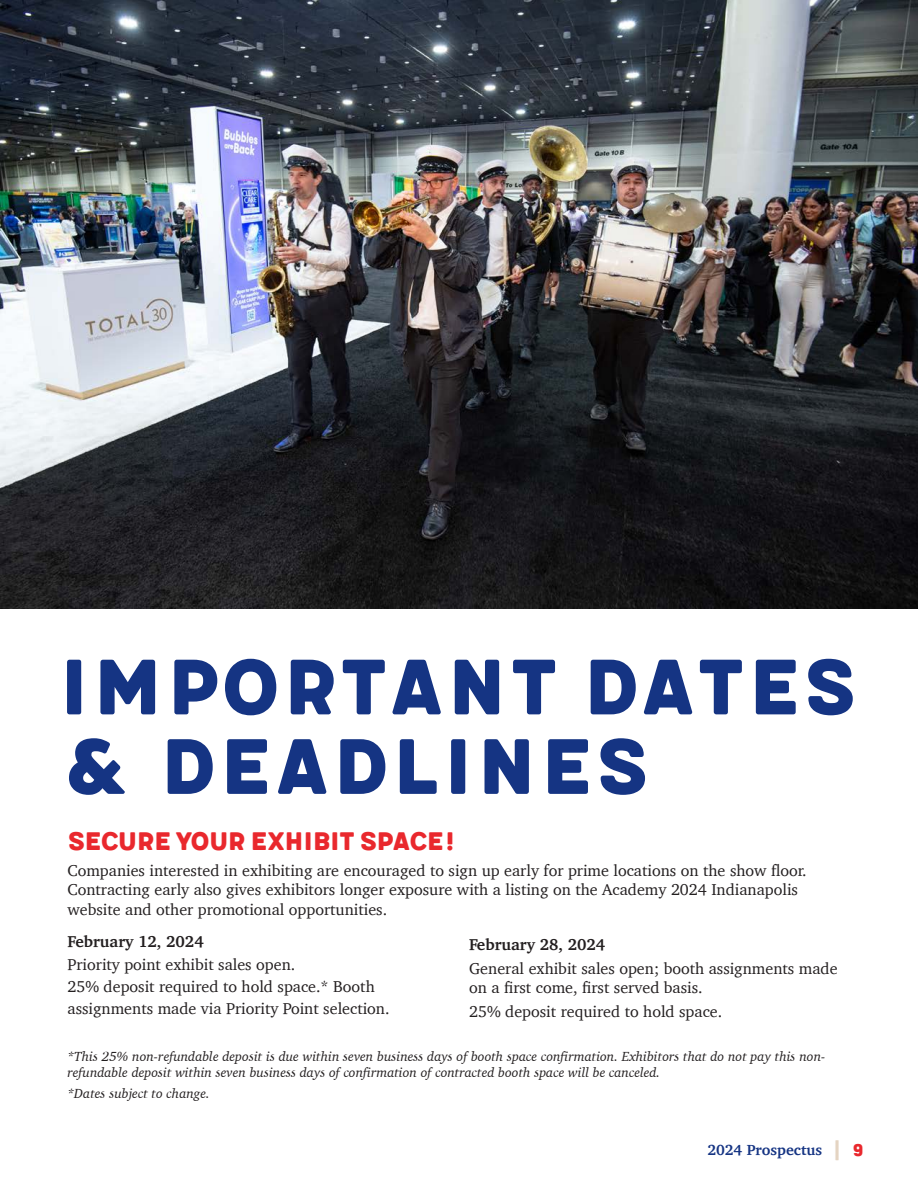
<style>
.page{position:relative;width:918px;height:1188px;background:#fff}
.page>*{position:absolute;margin:0;border:0;box-sizing:border-box;transform-origin:0 0}
.t1{font:96.3px/79.5px "Meltow San 300";color:#153483}
.t2{font:31.5px "Meltow San 300";letter-spacing:-.05em;color:#e9282d}
.t3{font:16.2px/19.4px "Charter";color:#231f20}
.t4{font:700 16.2px "Charter";color:#231f20}
.t5{font:700 15px "Charter";color:#153483}
.t6{font:italic 13.5px/16.2px "Charter";color:#231f20}
.s1{font-family:"Meltow San 300";font-weight:400;font-size:21px;color:#e4d4c2}
.s2{font-family:"Meltow San 300";font-weight:400;font-size:21px;color:#e9282d}
</style>
<div class="page">
<img style="left:0;top:0;width:918px;height:608px">
<h1 class="t1" style="left:57px;top:658px;width:802px">IMPORTANT DATES &amp; DEADLINES</h1>
<h2 class="t2" style="left:68px;top:827px;width:391px">SECURE YOUR EXHIBIT SPACE!</h2>
<p class="t3" style="left:68px;top:860px;width:741px">Companies interested in exhibiting are encouraged to sign up early for prime locations on the show floor.<br>Contracting early also gives exhibitors longer exposure with a listing on the Academy 2024 Indianapolis website and other promotional opportunities.</p>
<p class="t4" style="left:68px;top:932px;width:138px">February 12, 2024</p>
<p class="t3" style="left:68px;top:953px;width:324px;line-height:22.2px">Priority point exhibit sales open.<br>25% deposit required to hold space. Booth assignments made via Priority Point selection.</p>
<p class="t4" style="left:469px;top:934px;width:138px">February 28, 2024</p>
<p class="t3" style="left:469px;top:958px;width:370px">General exhibit sales open; booth assignments made on a first come, first served basis.</p>
<p class="t3" style="left:469px;top:1001px;width:255px">25% deposit required to hold space.</p>
<p class="t6" style="left:68px;top:1048px;width:759px">*This 25% non-refundable deposit is due within seven business days of booth space confirmation. Exhibitors that do not pay this non&shy;refundable deposit within seven business days of confirmation of contracted booth space will be canceled.</p>
<p class="t6" style="left:68px;top:1085px;width:144px">*Dates subject to change.</p>
<p class="t5" style="left:707px;top:1140px;width:158px">2024 Prospectus <span class="s1">|</span> <span class="s2">9</span></p>
</div>
